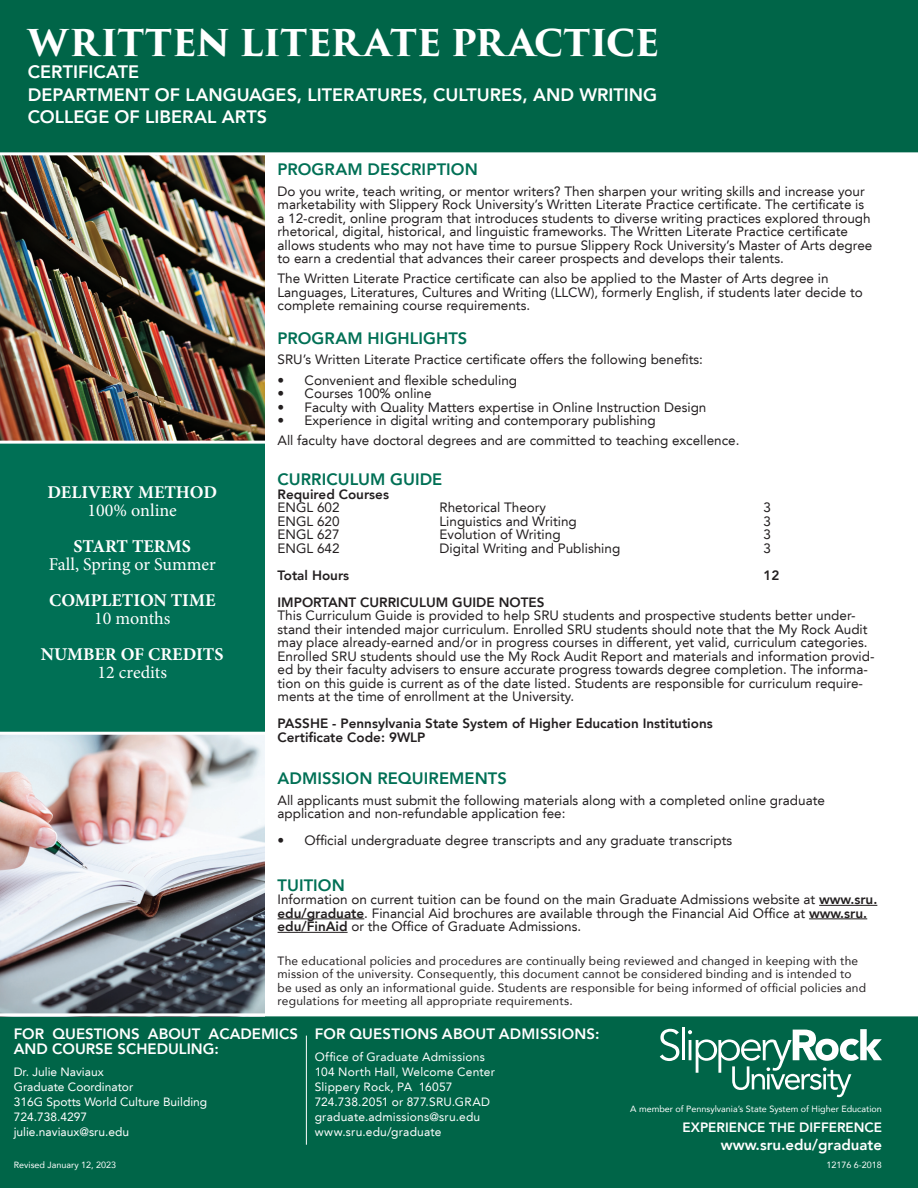
<style>
.page{position:relative;width:918px;height:1188px;background:#fff}
.page>*{position:absolute;margin:0;border:0;box-sizing:border-box;transform-origin:0 0}
.Department__Headlin{font:700 36px "Trajan Pro 3";letter-spacing:-.005em;color:#fff}
.Master_of_____Colle{font:800 18px "Avenir LT";color:#fff}
.For_Questions_About{font:700 18px "Minion Pro";color:#fff}
.For_Questions_About-2{font:18px "Minion Pro";color:#fff}
.Curriculum__Body_Te{font:800 16.5px "Avenir LT";letter-spacing:.005em;color:#007055}
.Program_Description{font:800 16.5px "Avenir LT";letter-spacing:.005em;color:#007055}
.Admission_Requireme{font:800 16.5px "Avenir LT";letter-spacing:.005em;color:#007055}
.For_Questions_About-3{font:800 15px/15px "Avenir LT";color:#fff}
.Admission_Requireme-2{font:13.5px/13.5px "Avenir LT";color:#231f20}
.Curriculum__Body_Te-2{font:13.5px/13.5px "Avenir LT";color:#231f20}
.Admission_Requireme-3{font:800 13.5px/13.5px "Avenir LT";color:#231f20}
.t1{font:800 13.5px "Avenir LT";color:#fff}
.Disclaimer__Body_Te{font:12px/13.5px "Avenir";letter-spacing:.015em;color:#231f20}
.For_Questions_About-4{font:12px "Avenir LT";letter-spacing:.01em;color:#fff}
.t2{font:9px "Avenir";color:#fff}
.s1{font-weight:400}
.s2{font-weight:800}
</style>
<div class="page">
<div style="left:0;top:1015px;width:918px;height:173px;background:#006548"></div>
<div style="left:0;top:0;width:918px;height:154px;background:#006548"></div>
<img style="left:0;top:735px;width:265px;height:278px">
<img style="left:0;top:155px;width:265px;height:286px">
<hr style="left:306px;top:1036px;width:1px;height:109px;background:#fff">
<hr style="left:819px;top:905px;width:58px;height:1px;background:#231f20">
<hr style="left:278px;top:919px;width:86px;height:1px;background:#231f20">
<hr style="left:809px;top:919px;width:58px;height:1px;background:#231f20">
<hr style="left:278px;top:932px;width:70px;height:1px;background:#231f20">
<div style="left:0;top:444px;width:265px;height:288px;background:#007055"></div>
<svg style="left:660px;top:1029px;width:19px;height:32px"></svg>
<hr style="left:682px;top:1028px;width:3px;height:32px;background:#fff">
<svg style="left:688px;top:1029px;width:194px;height:68px"></svg>
<hr style="left:0;top:1013px;width:918px;height:3px;background:#fff">
<hr style="left:0;top:152px;width:918px;height:3px;background:#fff">
<p class="Department__Headlin" style="left:28px;top:16px;width:633px">WRITTEN LITERATE PRACTICE</p>
<p class="Master_of_____Colle" style="left:28px;top:61px;width:113px">CERTIFICATE</p>
<p class="Master_of_____Colle" style="left:28px;top:84px;width:631px">DEPARTMENT OF LANGUAGES, LITERATURES, CULTURES, AND WRITING</p>
<p class="Master_of_____Colle" style="left:28px;top:106px;width:241px">COLLEGE OF LIBERAL ARTS</p>
<p class="For_Questions_About" style="left:48px;top:480px;width:171px">DELIVERY METHOD</p>
<p class="For_Questions_About-2" style="left:88px;top:499px;width:91px">100% online</p>
<p class="For_Questions_About" style="left:74px;top:534px;width:119px">START TERMS</p>
<p class="For_Questions_About-2" style="left:49px;top:553px;width:169px">Fall, Spring or Summer</p>
<p class="For_Questions_About" style="left:49px;top:588px;width:168px">COMPLETION TIME</p>
<p class="For_Questions_About-2" style="left:94px;top:607px;width:78px">10 months</p>
<p class="For_Questions_About" style="left:41px;top:642px;width:184px">NUMBER OF CREDITS</p>
<p class="For_Questions_About-2" style="left:98px;top:661px;width:71px">12 credits</p>
<p class="Program_Description" style="left:278px;top:160px;width:202px">PROGRAM DESCRIPTION</p>
<p class="Curriculum__Body_Te-2" style="left:278px;top:184px;width:596px">Do you write, teach writing, or mentor writers? Then sharpen your writing skills and increase your marketability with Slippery Rock University’s Written Literate Practice certificate. The certificate is a 12-credit, online program that introduces students to diverse writing practices explored through rhetorical, digital, historical, and linguistic frameworks. The Written Literate Practice certificate allows students who may not have time to pursue Slippery Rock University’s Master of Arts degree to earn a credential that advances their career prospects and develops their talents.</p>
<p class="Curriculum__Body_Te-2" style="left:278px;top:272px;width:587px">The Written Literate Practice certificate can also be applied to the Master of Arts degree in<br>Languages, Literatures, Cultures and Writing (LLCW), formerly English, if students later decide to complete remaining course requirements.</p>
<p class="Curriculum__Body_Te" style="left:278px;top:329px;width:191px">PROGRAM HIGHLIGHTS</p>
<p class="Curriculum__Body_Te-2" style="left:278px;top:353px;width:427px">SRU’s Written Literate Practice certificate offers the following benefits:</p>
<p class="Admission_Requireme-2" style="left:278px;top:373px;width:241px">• Convenient and flexible scheduling</p>
<p class="Admission_Requireme-2" style="left:278px;top:387px;width:156px">• Courses 100% online</p>
<p class="Admission_Requireme-2" style="left:278px;top:400px;width:430px">• Faculty with Quality Matters expertise in Online Instruction Design</p>
<p class="Admission_Requireme-2" style="left:278px;top:414px;width:380px">• Experience in digital writing and contemporary publishing</p>
<p class="Admission_Requireme-2" style="left:278px;top:434px;width:464px">All faculty have doctoral degrees and are committed to teaching excellence.</p>
<p class="Admission_Requireme" style="left:278px;top:470px;width:166px">CURRICULUM GUIDE</p>
<p class="Admission_Requireme-3" style="left:278px;top:487px;width:113px">Required Courses<br><span class="s1">ENGL 602</span></p>
<p class="Admission_Requireme-2" style="left:440px;top:501px;width:108px">Rhetorical Theory</p>
<p class="Admission_Requireme-2" style="left:764px;top:501px;width:9px">3</p>
<p class="Admission_Requireme-2" style="left:278px;top:514px;width:64px">ENGL 620</p>
<p class="Admission_Requireme-2" style="left:440px;top:514px;width:139px">Linguistics and Writing</p>
<p class="Admission_Requireme-2" style="left:764px;top:514px;width:9px">3</p>
<p class="Admission_Requireme-2" style="left:278px;top:528px;width:64px">ENGL 627</p>
<p class="Admission_Requireme-2" style="left:440px;top:528px;width:123px">Evolution of Writing</p>
<p class="Admission_Requireme-2" style="left:764px;top:528px;width:9px">3</p>
<p class="Admission_Requireme-2" style="left:278px;top:541px;width:64px">ENGL 642</p>
<p class="Admission_Requireme-2" style="left:440px;top:541px;width:182px">Digital Writing and Publishing</p>
<p class="Admission_Requireme-2" style="left:764px;top:541px;width:9px">3</p>
<p class="Admission_Requireme-3" style="left:278px;top:568px;width:73px">Total Hours</p>
<p class="Admission_Requireme-3" style="left:764px;top:568px;width:17px">12</p>
<p class="Admission_Requireme-2" style="left:278px;top:595px;width:599px"><span class="s2">IMPORTANT CURRICULUM GUIDE NOTES<br></span>This Curriculum Guide is provided to help SRU students and prospective students better under&shy;stand their intended major curriculum. Enrolled SRU students should note that the My Rock Audit may place already-earned and/or in progress courses in different, yet valid, curriculum categories.<br>Enrolled SRU students should use the My Rock Audit Report and materials and information provid&shy;ed by their faculty advisers to ensure accurate progress towards degree completion. The informa&shy;tion on this guide is current as of the date listed. Students are responsible for curriculum require&shy;ments at the time of enrollment at the University.</p>
<p class="Admission_Requireme-3" style="left:278px;top:717px;width:437px">PASSHE - Pennsylvania State System of Higher Education Institutions<br>Certificate Code: 9WLP</p>
<p class="Curriculum__Body_Te" style="left:278px;top:769px;width:231px">ADMISSION REQUIREMENTS</p>
<p class="Admission_Requireme-2" style="left:278px;top:793px;width:549px">All applicants must submit the following materials along with a completed online graduate application and non-refundable application fee:</p>
<p class="Admission_Requireme-2" style="left:278px;top:834px;width:456px">• Official undergraduate degree transcripts and any graduate transcripts</p>
<p class="Curriculum__Body_Te" style="left:278px;top:875px;width:69px">TUITION</p>
<p class="Curriculum__Body_Te-2" style="left:278px;top:893px;width:601px">Information on current tuition can be found on the main Graduate Admissions website at <span class="s2">www.sru. edu/graduate</span>. Financial Aid brochures are available through the Financial Aid Office at <span class="s2">www.sru. edu/FinAid</span> or the Office of Graduate Admissions.</p>
<p class="Disclaimer__Body_Te" style="left:278px;top:953px;width:590px">The educational policies and procedures are continually being reviewed and changed in keeping with the mission of the university. Consequently, this document cannot be considered binding and is intended to be used as only an informational guide. Students are responsible for being informed of official policies and regulations for meeting all appropriate requirements.</p>
<p class="For_Questions_About-3" style="left:14px;top:1026px;width:286px">FOR QUESTIONS ABOUT ACADEMICS<br>AND COURSE SCHEDULING:</p>
<p class="For_Questions_About-4" style="left:14px;top:1064px;width:92px">Dr. Julie Naviaux</p>
<p class="For_Questions_About-4" style="left:14px;top:1079px;width:121px">Graduate Coordinator</p>
<p class="For_Questions_About-4" style="left:14px;top:1094px;width:195px">316G Spotts World Culture Building</p>
<p class="For_Questions_About-4" style="left:14px;top:1109px;width:75px">724.738.4297</p>
<p class="For_Questions_About-4" style="left:14px;top:1124px;width:117px">julie.naviaux@sru.edu</p>
<p class="t2" style="left:14px;top:1158px;width:104px">Revised January 12, 2023</p>
<p class="For_Questions_About-3" style="left:315px;top:1026px;width:286px">FOR QUESTIONS ABOUT ADMISSIONS:</p>
<p class="For_Questions_About-4" style="left:315px;top:1049px;width:172px">Office of Graduate Admissions</p>
<p class="For_Questions_About-4" style="left:315px;top:1064px;width:182px">104 North Hall, Welcome Center</p>
<p class="For_Questions_About-4" style="left:315px;top:1079px;width:139px">Slippery Rock, PA 16057</p>
<p class="For_Questions_About-4" style="left:315px;top:1094px;width:177px">724.738.2051 or 877.SRU.GRAD</p>
<p class="For_Questions_About-4" style="left:315px;top:1109px;width:167px">graduate.admissions@sru.edu</p>
<p class="For_Questions_About-4" style="left:315px;top:1124px;width:128px">www.sru.edu/graduate</p>
<p class="t2" style="left:630px;top:1102px;width:253px">A member of Pennsylvania’s State System of Higher Education</p>
<p class="t1" style="left:683px;top:1119px;width:201px">EXPERIENCE THE DIFFERENCE</p>
<p class="For_Questions_About-3" style="left:721px;top:1137px;width:163px">www.sru.edu/graduate</p>
<p class="t2" style="left:826px;top:1158px;width:57px">12176 6-2018</p>
</div>
